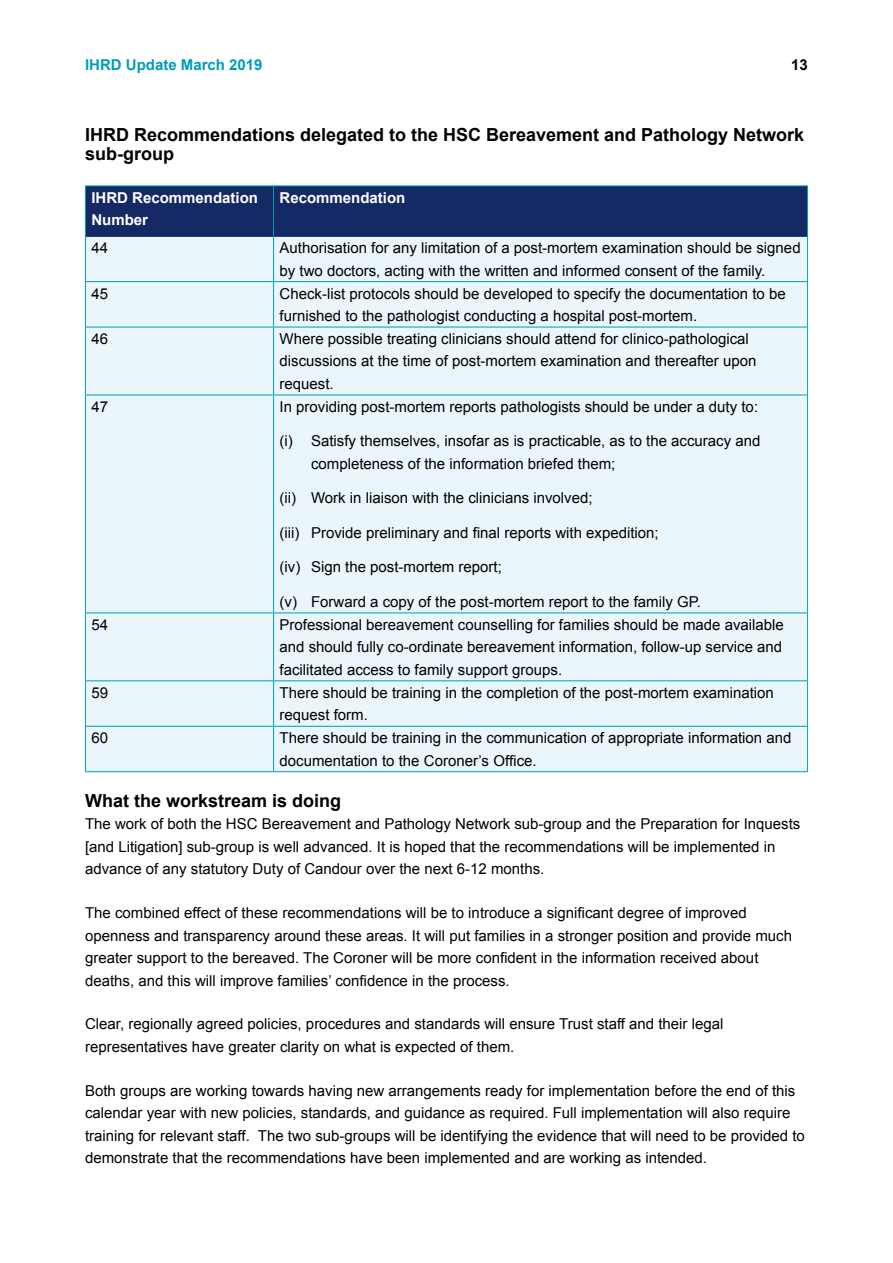
<style>
.page{position:relative;width:893px;height:1263px;background:#fff}
.page>*{position:absolute;margin:0;border:0;box-sizing:border-box;transform-origin:0 0}
.t1{font:700 18px/19.4px "Arial";color:#000}
.t2{font:15px/22.5px "Arial";color:#000}
.t3{font:700 15px/22.5px "Arial";color:#fff}
.t4{font:700 15px "Arial";color:#009cb9}
.t5{font:700 15px "Arial";color:#000}
</style>
<div class="page">
<div style="left:86px;top:187px;width:721px;height:50px;background:#152964"></div>
<div style="left:86px;top:237px;width:721px;height:534px;background:#eaf6fa"></div>
<hr style="left:85px;top:186px;width:189px;height:1px;background:#009cb9">
<hr style="left:85px;top:186px;width:1px;height:51px;background:#009cb9">
<hr style="left:274px;top:186px;width:534px;height:1px;background:#009cb9">
<hr style="left:273px;top:186px;width:1px;height:51px;background:#009cb9">
<hr style="left:807px;top:186px;width:1px;height:51px;background:#009cb9">
<hr style="left:85px;top:237px;width:1px;height:44px;background:#009cb9">
<hr style="left:273px;top:237px;width:1px;height:44px;background:#009cb9">
<hr style="left:807px;top:237px;width:1px;height:44px;background:#009cb9">
<hr style="left:85px;top:281px;width:189px;height:1px;background:#009cb9">
<hr style="left:85px;top:282px;width:1px;height:45px;background:#009cb9">
<hr style="left:274px;top:281px;width:534px;height:1px;background:#009cb9">
<hr style="left:273px;top:282px;width:1px;height:45px;background:#009cb9">
<hr style="left:807px;top:282px;width:1px;height:45px;background:#009cb9">
<hr style="left:85px;top:327px;width:189px;height:1px;background:#009cb9">
<hr style="left:85px;top:327px;width:1px;height:68px;background:#009cb9">
<hr style="left:274px;top:327px;width:534px;height:1px;background:#009cb9">
<hr style="left:273px;top:327px;width:1px;height:68px;background:#009cb9">
<hr style="left:807px;top:327px;width:1px;height:68px;background:#009cb9">
<hr style="left:85px;top:395px;width:189px;height:1px;background:#009cb9">
<hr style="left:85px;top:395px;width:1px;height:217px;background:#009cb9">
<hr style="left:274px;top:395px;width:534px;height:1px;background:#009cb9">
<hr style="left:273px;top:395px;width:1px;height:217px;background:#009cb9">
<hr style="left:807px;top:395px;width:1px;height:217px;background:#009cb9">
<hr style="left:85px;top:612px;width:189px;height:1px;background:#009cb9">
<hr style="left:85px;top:613px;width:1px;height:67px;background:#009cb9">
<hr style="left:274px;top:612px;width:534px;height:1px;background:#009cb9">
<hr style="left:273px;top:613px;width:1px;height:67px;background:#009cb9">
<hr style="left:807px;top:613px;width:1px;height:67px;background:#009cb9">
<hr style="left:85px;top:680px;width:189px;height:1px;background:#009cb9">
<hr style="left:85px;top:681px;width:1px;height:45px;background:#009cb9">
<hr style="left:274px;top:680px;width:534px;height:1px;background:#009cb9">
<hr style="left:273px;top:681px;width:1px;height:45px;background:#009cb9">
<hr style="left:807px;top:681px;width:1px;height:45px;background:#009cb9">
<hr style="left:85px;top:726px;width:189px;height:1px;background:#009cb9">
<hr style="left:85px;top:727px;width:1px;height:44px;background:#009cb9">
<hr style="left:274px;top:726px;width:534px;height:1px;background:#009cb9">
<hr style="left:273px;top:727px;width:1px;height:44px;background:#009cb9">
<hr style="left:807px;top:727px;width:1px;height:44px;background:#009cb9">
<hr style="left:85px;top:771px;width:189px;height:1px;background:#009cb9">
<hr style="left:274px;top:771px;width:534px;height:1px;background:#009cb9">
<p class="t4" style="left:85px;top:54px;width:179px">IHRD Update March 2019</p>
<p class="t5" style="left:791px;top:54px;width:18px">13</p>
<p class="t1" style="left:85px;top:125px;width:721px">IHRD Recommendations delegated to the HSC Bereavement and Pathology Network sub-group</p>
<p class="t3" style="left:91px;top:187px;width:168px">IHRD Recommendation<br>Number</p>
<p class="t3" style="left:280px;top:187px;width:127px">Recommendation</p>
<p class="t2" style="left:91px;top:237px;width:18px">44</p>
<p class="t2" style="left:280px;top:237px;width:523px">Authorisation for any limitation of a post-mortem examination should be signed by two doctors, acting with the written and informed consent of the family.</p>
<p class="t2" style="left:91px;top:282px;width:18px">45</p>
<p class="t2" style="left:280px;top:282px;width:508px">Check-list protocols should be developed to specify the documentation to be furnished to the pathologist conducting a hospital post-mortem.</p>
<p class="t2" style="left:91px;top:328px;width:18px">46</p>
<p class="t2" style="left:280px;top:328px;width:478px">Where possible treating clinicians should attend for clinico-pathological discussions at the time of post-mortem examination and thereafter upon request.</p>
<p class="t2" style="left:91px;top:395px;width:18px">47</p>
<p class="t2" style="left:280px;top:395px;width:480px">In providing post-mortem reports pathologists should be under a duty to:</p>
<p class="t2" style="left:311px;top:430px;width:451px;text-indent:-32px">(i) Satisfy themselves, insofar as is practicable, as to the accuracy and completeness of the information briefed them;</p>
<p class="t2" style="left:280px;top:487px;width:314px">(ii) Work in liaison with the clinicians involved;</p>
<p class="t2" style="left:280px;top:521px;width:381px">(iii) Provide preliminary and final reports with expedition;</p>
<p class="t2" style="left:280px;top:556px;width:224px">(iv) Sign the post-mortem report;</p>
<p class="t2" style="left:280px;top:590px;width:423px">(v) Forward a copy of the post-mortem report to the family GP.</p>
<p class="t2" style="left:91px;top:613px;width:18px">54</p>
<p class="t2" style="left:280px;top:613px;width:506px;text-align:justify">Professional bereavement counselling for families should be made available and should fully co-ordinate bereavement information, follow-up service and facilitated access to family support groups.</p>
<p class="t2" style="left:91px;top:681px;width:18px">59</p>
<p class="t2" style="left:280px;top:681px;width:496px">There should be training in the completion of the post-mortem examination request form.</p>
<p class="t2" style="left:91px;top:727px;width:18px">60</p>
<p class="t2" style="left:280px;top:727px;width:513px">There should be training in the communication of appropriate information and documentation to the Coroner’s Office.</p>
<p class="t1" style="left:85px;top:791px;width:258px">What the workstream is doing</p>
<p class="t2" style="left:85px;top:813px;width:717px">The work of both the HSC Bereavement and Pathology Network sub-group and the Preparation for Inquests [and Litigation] sub-group is well advanced. It is hoped that the recommendations will be implemented in advance of any statutory Duty of Candour over the next 6-12 months.</p>
<p class="t2" style="left:85px;top:902px;width:708px">The combined effect of these recommendations will be to introduce a significant degree of improved openness and transparency around these areas. It will put families in a stronger position and provide much greater support to the bereaved. The Coroner will be more confident in the information received about deaths, and this will improve families’ confidence in the process.</p>
<p class="t2" style="left:85px;top:1013px;width:640px">Clear, regionally agreed policies, procedures and standards will ensure Trust staff and their legal representatives have greater clarity on what is expected of them.</p>
<p class="t2" style="left:85px;top:1079px;width:721px">Both groups are working towards having new arrangements ready for implementation before the end of this calendar year with new policies, standards, and guidance as required. Full implementation will also require training for relevant staff. The two sub-groups will be identifying the evidence that will need to be provided to demonstrate that the recommendations have been implemented and are working as intended.</p>
</div>
